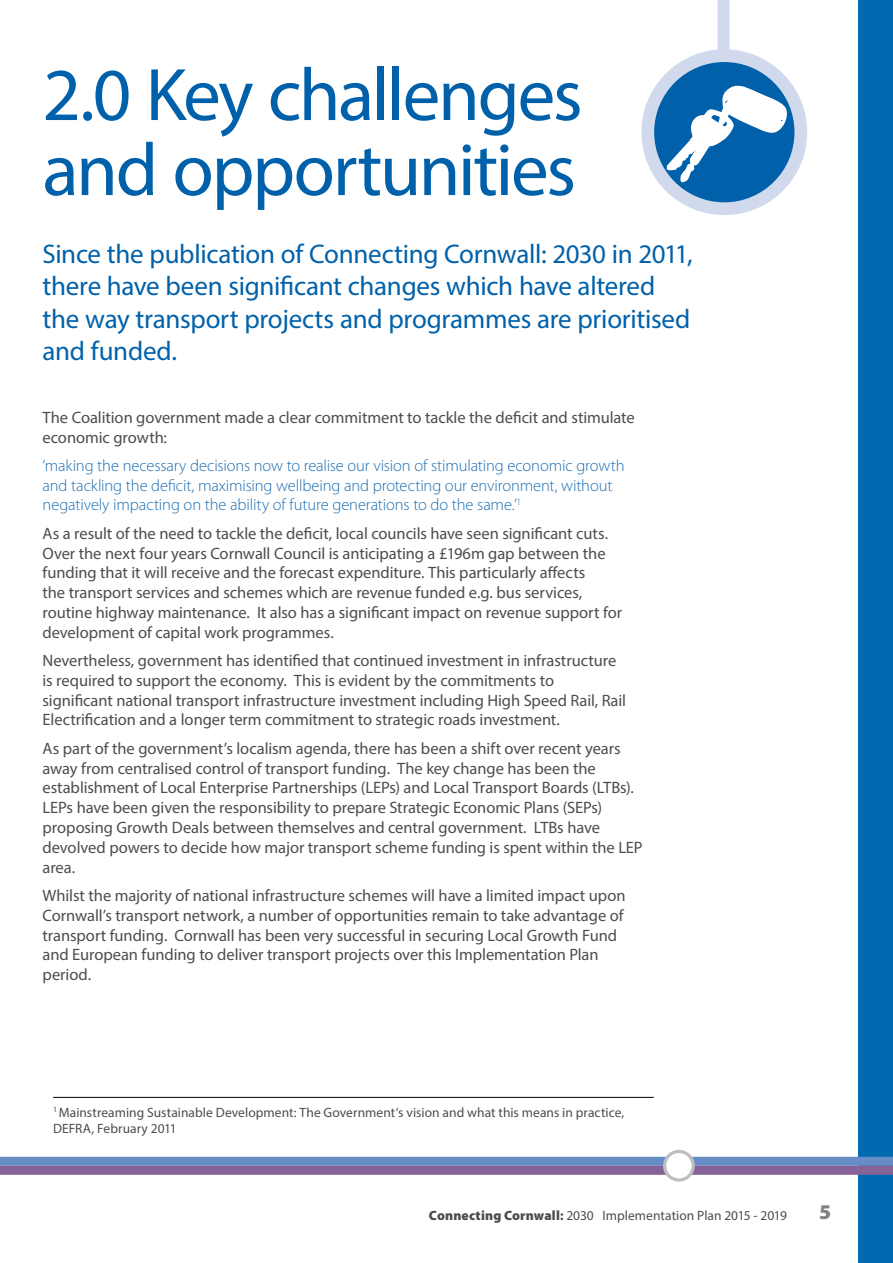
<style>
.page{position:relative;width:893px;height:1263px;background:#fff}
.page>*{position:absolute;margin:0;border:0;box-sizing:border-box;transform-origin:0 0}
.t1{font:75px/75px "Myriad Pro";letter-spacing:-.03em;color:#0061aa}
.t2{font:27px/32.4px "Myriad Pro";letter-spacing:-.01em;color:#0061aa}
.t3{font:900 21px "Myriad Pro";color:#808285}
.t4{font:16.5px/19.8px "Myriad Pro";letter-spacing:-.005em;color:#4d4d4f}
.t5{font:300 16.5px/19.8px "Myriad Pro";letter-spacing:-.01em;color:#1d6fb3}
.t6{font:13.5px/16.2px "Myriad Pro";color:#4d4d4f}
.s1{font-weight:900}
.s2{font-weight:700}
</style>
<div class="page">
<div style="left:859px;top:0;width:34px;height:1263px;background:#006ab0"></div>
<svg style="left:648px;top:56px;width:153px;height:153px;background:#3781bb"></svg>
<div style="left:641px;top:49px;width:166px;height:166px;border:13px solid #d1daed;border-radius:50%"></div>
<div style="left:0;top:1157px;width:893px;height:9px;background:#668dc5"></div>
<svg style="left:667px;top:85px;width:121px;height:97px"></svg>
<svg style="left:0;top:1161px;width:893px;height:102px"></svg>
<div style="left:718px;top:0;width:12px;height:57px;background:#d1daed"></div>
<div style="left:665px;top:1151px;width:28px;height:29px;background:#fff;border-radius:50%"></div>
<div style="left:663px;top:1150px;width:32px;height:31px;border:3px solid #bcbec0;border-radius:50%"></div>
<hr style="left:53px;top:1097px;width:601px;height:1px;background:#000">
<h1 class="t1" style="left:43px;top:56px;width:542px">2.0 Key challenges and opportunities</h1>
<h2 class="t2" style="left:43px;top:237px;width:652px">Since the publication of Connecting Cornwall: 2030 in 2011, there have been significant changes which have altered the way transport projects and programmes are prioritised and funded.</h2>
<p class="t4" style="left:43px;top:407px;width:594px">The Coalition government made a clear commitment to tackle the deficit and stimulate economic growth:</p>
<p class="t5" style="left:43px;top:456px;width:583px">‘making the necessary decisions now to realise our vision of stimulating economic growth and tackling the deficit, maximising wellbeing and protecting our environment, without negatively impacting on the ability of future generations to do the same.’<sup>1</sup></p>
<p class="t4" style="left:43px;top:523px;width:581px">As a result of the need to tackle the deficit, local councils have seen significant cuts.<br>Over the next four years Cornwall Council is anticipating a £196m gap between the funding that it will receive and the forecast expenditure. This particularly affects<br>the transport services and schemes which are revenue funded e.g. bus services, routine highway maintenance. It also has a significant impact on revenue support for development of capital work programmes.</p>
<p class="t4" style="left:43px;top:650px;width:585px">Nevertheless, government has identified that continued investment in infrastructure is required to support the economy. This is evident by the commitments to significant national transport infrastructure investment including High Speed Rail, Rail Electrification and a longer term commitment to strategic roads investment.</p>
<p class="t4" style="left:43px;top:738px;width:602px">As part of the government’s localism agenda, there has been a shift over recent years away from centralised control of transport funding. The key change has been the establishment of Local Enterprise Partnerships (LEPs) and Local Transport Boards (LTBs).<br>LEPs have been given the responsibility to prepare Strategic Economic Plans (SEPs) proposing Growth Deals between themselves and central government. LTBs have devolved powers to decide how major transport scheme funding is spent within the LEP area.</p>
<p class="t4" style="left:43px;top:885px;width:585px">Whilst the majority of national infrastructure schemes will have a limited impact upon Cornwall’s transport network, a number of opportunities remain to take advantage of transport funding. Cornwall has been very successful in securing Local Growth Fund and European funding to deliver transport projects over this Implementation Plan period.</p>
<p class="t6" style="left:53px;top:1104px;width:572px"><sup>1</sup> Mainstreaming Sustainable Development: The Government’s vision and what this means in practice,<br>DEFRA, February 2011</p>
<p class="t6" style="left:429px;top:1207px;width:359px"><span class="s1">Connecting Cornwall</span><span class="s2">:</span> 2030 Implementation Plan 2015 - 2019</p>
<p class="t3" style="left:819px;top:1199px;width:14px">5</p>
</div>
